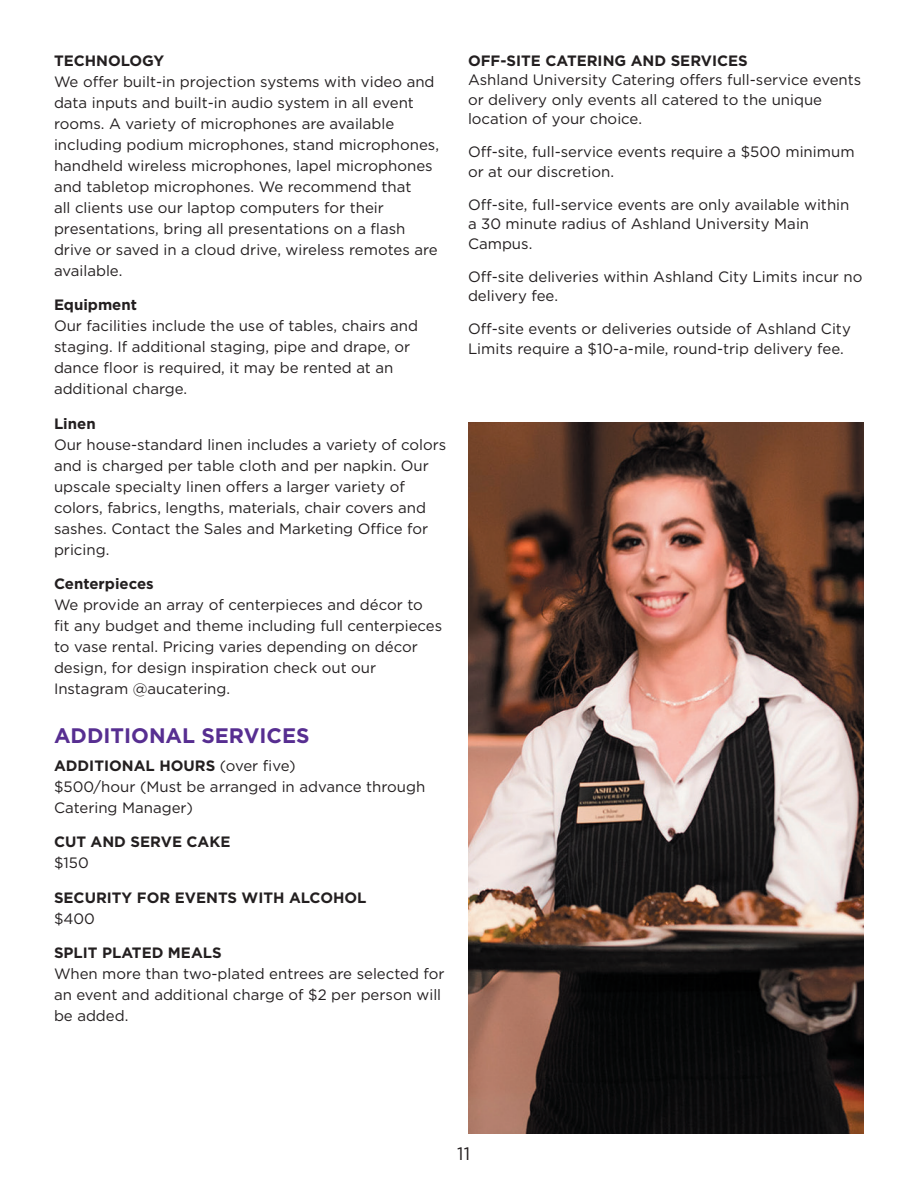
<style>
.page{position:relative;width:918px;height:1188px;background:#fff}
.page>*{position:absolute;margin:0;border:0;box-sizing:border-box;transform-origin:0 0}
.t1{font:700 21px "Gotham";color:#572e91}
.t2{font:18px "Gotham";color:#231f20}
.t3{font:15px/21px "Gotham";color:#231f20}
.t4{font:700 15px "Gotham";color:#231f20}
.s1{font-weight:700}
</style>
<div class="page">
<img style="left:468px;top:422px;width:396px;height:712px">
<p class="t4" style="left:54px;top:51px;width:112px">TECHNOLOGY</p>
<p class="t3" style="left:54px;top:71px;width:387px">We offer built-in projection systems with video and data inputs and built-in audio system in all event rooms. A variety of microphones are available including podium microphones, stand microphones, handheld wireless microphones, lapel microphones and tabletop microphones. We recommend that<br>all clients use our laptop computers for their presentations, bring all presentations on a flash drive or saved in a cloud drive, wireless remotes are available.</p>
<p class="t4" style="left:54px;top:295px;width:85px">Equipment</p>
<p class="t3" style="left:54px;top:315px;width:366px">Our facilities include the use of tables, chairs and staging. If additional staging, pipe and drape, or dance floor is required, it may be rented at an additional charge.</p>
<p class="t4" style="left:54px;top:414px;width:43px">Linen</p>
<p class="t3" style="left:54px;top:434px;width:394px">Our house-standard linen includes a variety of colors and is charged per table cloth and per napkin. Our upscale specialty linen offers a larger variety of colors, fabrics, lengths, materials, chair covers and sashes. Contact the Sales and Marketing Office for pricing.</p>
<p class="t4" style="left:54px;top:574px;width:101px">Centerpieces</p>
<p class="t3" style="left:54px;top:594px;width:390px">We provide an array of centerpieces and décor to<br>fit any budget and theme including full centerpieces to vase rental. Pricing varies depending on décor design, for design inspiration check out our Instagram @aucatering.</p>
<h1 class="t1" style="left:54px;top:722px;width:257px">ADDITIONAL SERVICES</h1>
<p class="t3" style="left:54px;top:755px;width:373px"><span class="s1">ADDITIONAL HOURS</span> (over five)<br>$500/hour (Must be arranged in advance through<br>Catering Manager)</p>
<p class="t4" style="left:54px;top:832px;width:178px">CUT AND SERVE CAKE</p>
<p class="t3" style="left:54px;top:852px;width:36px">$150</p>
<p class="t4" style="left:54px;top:888px;width:314px">SECURITY FOR EVENTS WITH ALCOHOL</p>
<p class="t3" style="left:54px;top:908px;width:43px">$400</p>
<p class="t4" style="left:54px;top:943px;width:169px">SPLIT PLATED MEALS</p>
<p class="t3" style="left:54px;top:963px;width:392px">When more than two-plated entrees are selected for an event and additional charge of $2 per person will be added.</p>
<p class="t4" style="left:468px;top:51px;width:281px">OFF-SITE CATERING AND SERVICES</p>
<p class="t3" style="left:468px;top:70px;width:395px;line-height:19.5px">Ashland University Catering offers full-service events or delivery only events all catered to the unique location of your choice.</p>
<p class="t3" style="left:468px;top:142px;width:388px;line-height:19.5px">Off-site, full-service events require a $500 minimum or at our discretion.</p>
<p class="t3" style="left:468px;top:195px;width:383px;line-height:19.5px">Off-site, full-service events are only available within a 30 minute radius of Ashland University Main<br>Campus.</p>
<p class="t3" style="left:468px;top:267px;width:396px;line-height:19.5px">Off-site deliveries within Ashland City Limits incur no delivery fee.</p>
<p class="t3" style="left:468px;top:319px;width:384px;line-height:19.5px">Off-site events or deliveries outside of Ashland City<br>Limits require a $10-a-mile, round-trip delivery fee.</p>
<p class="t2" style="left:457px;top:1142px;width:14px">11</p>
</div>
